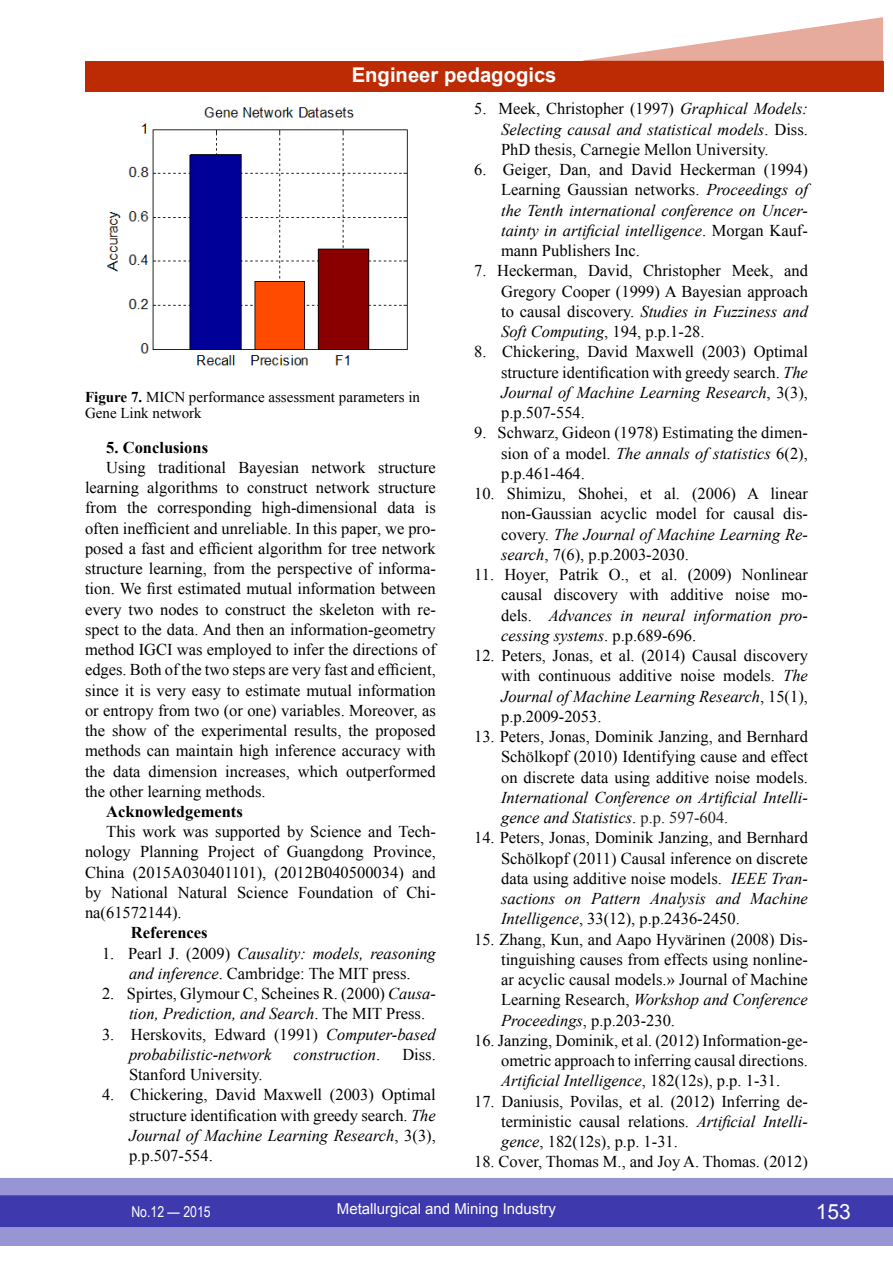
<style>
.page{position:relative;width:893px;height:1263px;background:#fff}
.page>*{position:absolute;margin:0;border:0;box-sizing:border-box;transform-origin:0 0}
.t1{font:21px "Arial";color:#fff}
.t2{font:700 20.25px "Arial";color:#fff}
.t3{font:16.5px/20.2px "Times New Roman";color:#000;text-align:justify}
.t4{font:italic 16.5px/20.2px "Times New Roman";color:#000}
.t5{font:700 16.5px "Times New Roman";color:#000}
.t6{font:15px/16.5px "Times New Roman";color:#000}
.t7{font:15px "Arial";color:#fff}
.t8{font:15px "Arial Narrow";color:#fff}
.s1{font-weight:700}
.s2{font-style:italic}
.s3{font-style:normal}
.s4{font-style:normal;color:#222}
</style>
<div class="page">
<div style="left:0;top:1178px;width:893px;height:68px;background:#9795d3"></div>
<div style="left:0;top:1195px;width:893px;height:32px;background:#3e3aae;border:2px solid #3e3aae"></div>
<div style="left:85px;top:61px;width:798px;height:30px;background:#bd2b05"></div>
<svg style="left:583px;top:17px;width:300px;height:44px"></svg>
<img style="left:106px;top:107px;width:302px;height:259px">
<p class="t2" style="left:352px;top:61px;width:206px">Engineer pedagogics</p>
<p class="t6" style="left:85px;top:388px;width:337px"><span class="s1">Figure 7.</span> MICN performance assessment parameters in<br>Gene Link network</p>
<p class="t5" style="left:106px;top:436px;width:103px">5. Conclusions</p>
<p class="t3" style="left:85px;top:457px;width:352px;text-indent:21px">Using traditional Bayesian network structure learning algorithms to construct network structure from the corresponding high-dimensional data is often inefficient and unreliable. In this paper, we pro&shy;posed a fast and efficient algorithm for tree network structure learning, from the perspective of informa&shy;tion. We first estimated mutual information between every two nodes to construct the skeleton with re&shy;spect to the data. And then an information-geometry method IGCI was employed to infer the directions of edges. Both of the two steps are very fast and efficient, since it is very easy to estimate mutual information or entropy from two (or one) variables. Moreover, as the show of the experimental results, the proposed methods can maintain high inference accuracy with the data dimension increases, which outperformed the other learning methods.</p>
<p class="t5" style="left:106px;top:800px;width:138px">Acknowledgements</p>
<p class="t3" style="left:85px;top:821px;width:352px;text-indent:21px">This work was supported by Science and Tech&shy;nology Planning Project of Guangdong Province, China (2015A030401101), (2012B040500034) and by National Natural Science Foundation of Chi&shy;na(61572144).</p>
<p class="t5" style="left:131px;top:921px;width:78px">References</p>
<p class="t3" style="left:102px;top:943px;width:335px;text-align:center">1. Pearl J. (2009) <span class="s2">Causality: models, reasoning and inference</span>. Cambridge: The MIT press.</p>
<p class="t3" style="left:129px;top:983px;width:308px;text-indent:-27px">2. Spirtes, Glymour C, Scheines R. (2000) <span class="s2">Causa&shy;tion, Prediction, and Search</span>. The MIT Press.</p>
<p class="t4" style="left:129px;top:1024px;width:308px;text-indent:-27px"><span class="s3">3. Herskovits, Edward (1991)</span> Computer-based probabilistic-network</p>
<p class="t4" style="left:294px;top:1044px;width:88px">construction<span class="s3">.</span></p>
<p class="t3" style="left:402px;top:1044px;width:35px">Diss.</p>
<p class="t3" style="left:129px;top:1064px;width:135px">Stanford University.</p>
<p class="t3" style="left:129px;top:1084px;width:308px;text-indent:-27px">4. Chickering, David Maxwell (2003) Optimal structure identification with greedy search. <span class="s2">The Journal of Machine Learning Research</span>, 3(3), p.p.507-554.</p>
<p class="t3" style="left:501px;top:98px;width:308px;text-indent:-27px">5. Meek, Christopher (1997) <span class="s2">Graphical Models:<br>Selecting causal and statistical models</span>. Diss.<br>PhD thesis, Carnegie Mellon University.</p>
<p class="t3" style="left:501px;top:159px;width:308px;text-indent:-27px">6. Geiger, Dan, and David Heckerman (1994)<br>Learning Gaussian networks. <span class="s2">Proceedings of the Tenth international conference on Uncer&shy;tainty in artificial intelligence</span>. Morgan Kauf&shy;mann Publishers Inc.</p>
<p class="t3" style="left:501px;top:260px;width:308px;text-indent:-27px">7. Heckerman, David, Christopher Meek, and Gregory Cooper (1999) A Bayesian approach to causal discovery. <span class="s2">Studies in Fuzziness and Soft Computing</span>, 194, p.p.1-28.</p>
<p class="t3" style="left:501px;top:341px;width:308px;text-indent:-27px">8. Chickering, David Maxwell (2003) Optimal structure identification with greedy search. <span class="s2">The Journal of Machine Learning Research</span>, 3(3), p.p.507-554.</p>
<p class="t3" style="left:501px;top:422px;width:308px;text-indent:-27px">9. Schwarz, Gideon (1978) Estimating the dimen&shy;sion of a model. <span class="s2">The annals of statistics</span> 6(2), p.p.461-464.</p>
<p class="t3" style="left:501px;top:483px;width:308px;text-indent:-27px">10. Shimizu, Shohei, et al. (2006) A linear non-Gaussian acyclic model for causal dis&shy;covery. <span class="s2">The Journal of Machine Learning Re&shy;search</span>, 7(6), p.p.2003-2030.</p>
<p class="t3" style="left:501px;top:564px;width:308px;text-indent:-27px">11. Hoyer, Patrik O., et al. (2009) Nonlinear causal discovery with additive noise mo&shy;dels. <span class="s2">Advances in neural information pro&shy;cessing systems</span>. p.p.689-696.</p>
<p class="t3" style="left:501px;top:645px;width:308px;text-indent:-27px">12. Peters, Jonas, et al. (2014) Causal discovery with continuous additive noise models. <span class="s2">The Journal of Machine Learning Research</span>, 15(1), p.p.2009-2053.</p>
<p class="t3" style="left:501px;top:726px;width:308px;text-indent:-27px">13. Peters, Jonas, Dominik Janzing, and Bernhard Schölkopf (2010) Identifying cause and effect on discrete data using additive noise models.</p>
<p class="t4" style="left:501px;top:787px;width:308px">International Conference on Artificial Intelli&shy;gence and Statistics<span class="s3">.</span> <span class="s4">p.p. 597-604.</span></p>
<p class="t3" style="left:501px;top:827px;width:308px;text-indent:-27px">14. Peters, Jonas, Dominik Janzing, and Bernhard Schölkopf (2011) Causal inference on discrete data using additive noise models. <span class="s2">IEEE Tran&shy;sactions on Pattern Analysis and Machine Intelligence</span>, 33(12), p.p.2436-2450.</p>
<p class="t3" style="left:501px;top:929px;width:308px;text-indent:-27px">15. Zhang, Kun, and Aapo Hyvärinen (2008) Dis&shy;tinguishing causes from effects using nonline&shy;ar acyclic causal models.» Journal of Machine Learning Research, <span class="s2">Workshop and Conference Proceedings</span>, p.p.203-230.</p>
<p class="t3" style="left:501px;top:1030px;width:308px;text-indent:-27px">16. Janzing, Dominik, et al. (2012) Information-ge&shy;ometric approach to inferring causal directions.<br><span class="s2">Artificial Intelligence</span>, 182(12s), p.p. 1-31.</p>
<p class="t3" style="left:501px;top:1090px;width:308px;text-indent:-27px">17. Daniusis, Povilas, et al. (2012) Inferring de&shy;terministic causal relations. <span class="s2">Artificial Intelli&shy;gence</span>, 182(12s), p.p. 1-31.</p>
<p class="t3" style="left:474px;top:1151px;width:335px">18. Cover, Thomas M., and Joy A. Thomas. (2012)</p>
<p class="t8" style="left:131px;top:1200px;width:81px">No.12 — 2015</p>
<p class="t7" style="left:337px;top:1199px;width:221px">Metallurgical and Mining Industry</p>
<p class="t1" style="left:816px;top:1197px;width:37px">153</p>
</div>
